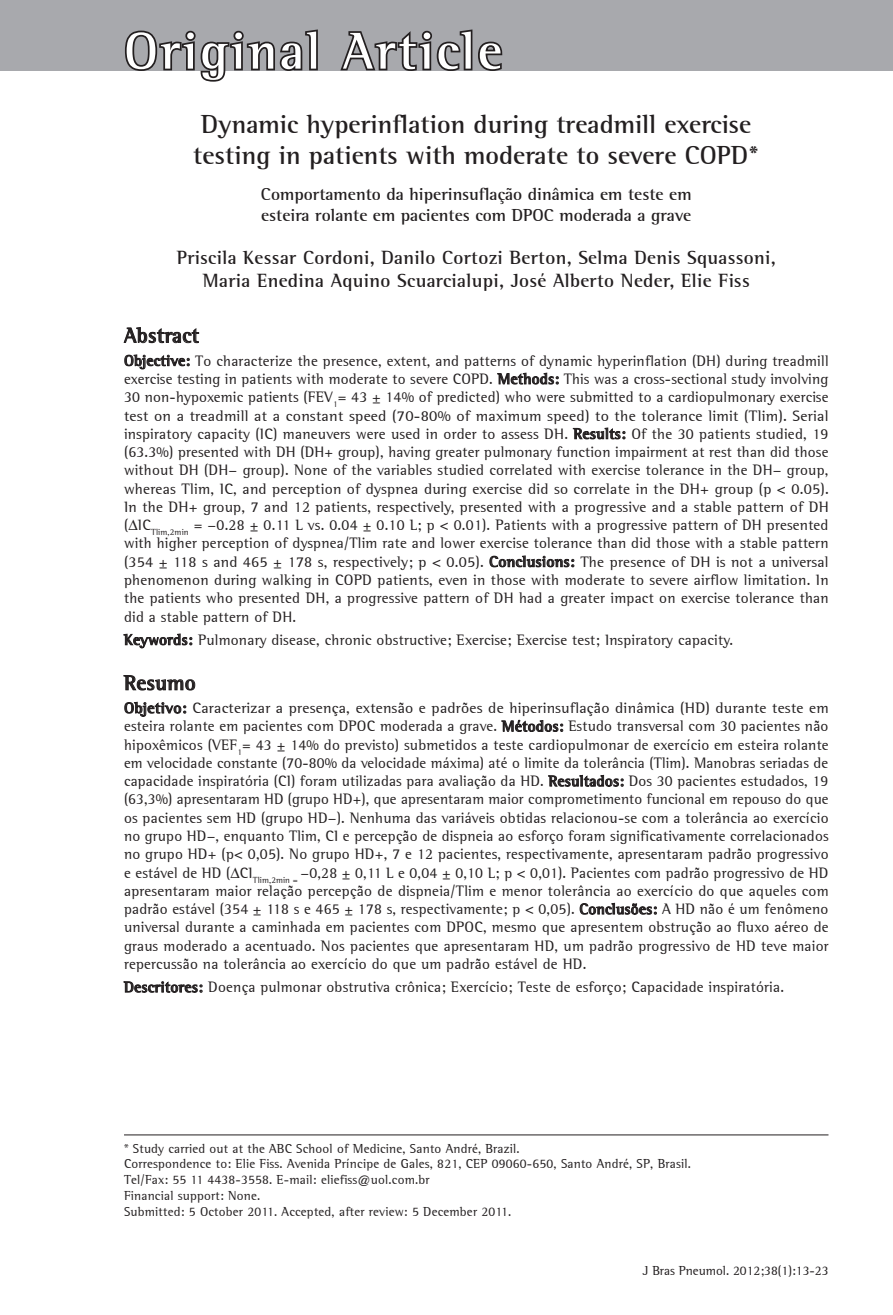
<style>
.page{position:relative;width:893px;height:1315px;background:#fff}
.page>*{position:absolute;margin:0;border:0;box-sizing:border-box;transform-origin:0 0}
.t1{font:700 52.5px "Libre Semi Serif S Si";letter-spacing:.05em;color:#fff}
.Título___1o_idioma{font:700 26.25px/31.5px "Libre Semi Serif S Si";color:#231f20;text-align:center}
.Resumo___título{font:700 21px "Libre Semi Serif S Si";letter-spacing:.015em;color:#231f20}
.Abstract___título{font:700 21px "Libre Semi Serif S Si";letter-spacing:.015em;color:#231f20}
.Autores{font:700 19.25px/23.1px "Libre Semi Serif S Si";letter-spacing:.015em;color:#231f20;text-align:center}
.Título___2o_idioma{font:700 17.5px/21px "Libre Semi Serif S Si";color:#231f20}
.Abstract{font:15.22px/18.2px "Libre Semi Serif S Si";letter-spacing:.015em;color:#231f20;text-align:justify;scale:1.04 1}
.Resumo{font:15.22px/18.2px "Libre Semi Serif S Si";letter-spacing:.015em;color:#231f20;text-align:justify}
.Keywords{font:15.22px "Libre Semi Serif S Si";letter-spacing:.015em;color:#231f20}
.Palavras-chave{font:15.22px "Libre Semi Serif S Si";letter-spacing:.015em;color:#231f20}
.Endereço{font:13.12px "Libre Semi Serif S Si";letter-spacing:.015em;color:#231f20}
.rodapé{font:13.12px "Libre Semi Serif S Si";color:#231f20}
.s1{font-weight:700}
</style>
<div class="page">
<div style="left:0;top:0;width:893px;height:70px;background:#a8a9ad"></div>
<svg style="left:124px;top:327px;width:75px;height:16px"></svg>
<svg style="left:125px;top:355px;width:64px;height:14px"></svg>
<svg style="left:497px;top:373px;width:61px;height:11px"></svg>
<svg style="left:573px;top:428px;width:52px;height:11px"></svg>
<svg style="left:490px;top:556px;width:84px;height:11px"></svg>
<svg style="left:124px;top:634px;width:68px;height:14px"></svg>
<svg style="left:124px;top:675px;width:71px;height:15px"></svg>
<svg style="left:125px;top:702px;width:61px;height:14px"></svg>
<svg style="left:502px;top:719px;width:61px;height:12px"></svg>
<svg style="left:548px;top:775px;width:75px;height:11px"></svg>
<svg style="left:580px;top:903px;width:77px;height:11px"></svg>
<svg style="left:124px;top:981px;width:78px;height:11px"></svg>
<hr style="left:124px;top:1134px;width:704px;height:1px;background:#231f20">
<svg style="left:123px;top:29px;width:197px;height:53px"></svg>
<svg style="left:338px;top:29px;width:166px;height:42px"></svg>
<h1 class="t1" style="left:124px;top:19px;width:380px">Original Article</h1>
<p class="Título___1o_idioma" style="left:193px;top:108px;width:568px">Dynamic hyperinflation during treadmill exercise testing in patients with moderate to severe COPD*</p>
<p class="Título___2o_idioma" style="left:261px;top:184px;width:432px">Comportamento da hiperinsuflação dinâmica em teste em esteira rolante em pacientes com DPOC moderada a grave</p>
<p class="Autores" style="left:177px;top:246px;width:601px">Priscila Kessar Cordoni, Danilo Cortozi Berton, Selma Denis Squassoni,<br>Maria Enedina Aquino Scuarcialupi, José Alberto Neder, Elie Fiss</p>
<p class="Resumo___título" style="left:124px;top:322px;width:76px">Abstract</p>
<p class="Resumo" style="left:124px;top:351px;width:706px"><span class="s1">Objective:</span> To characterize the presence, extent, and patterns of dynamic hyperinflation (DH) during treadmill exercise testing in patients with moderate to severe COPD. <span class="s1">Methods:</span> This was a cross-sectional study involving 30 non-hypoxemic patients (FEV<sub>1</sub>= 43 ± 14% of predicted) who were submitted to a cardiopulmonary exercise test on a treadmill at a constant speed (70-80% of maximum speed) to the tolerance limit (Tlim). Serial inspiratory capacity (IC) maneuvers were used in order to assess DH. <span class="s1">Results:</span> Of the 30 patients studied, 19 (63.3%) presented with DH (DH+ group), having greater pulmonary function impairment at rest than did those without DH (DH− group). None of the variables studied correlated with exercise tolerance in the DH− group, whereas Tlim, IC, and perception of dyspnea during exercise did so correlate in the DH+ group (p &lt; 0.05).<br>In the DH+ group, 7 and 12 patients, respectively, presented with a progressive and a stable pattern of DH ( IC<sub>Tlim,2min</sub> = −0.28 ± 0.11 L vs. 0.04 ± 0.10 L; p &lt; 0.01). Patients with a progressive pattern of DH presented with higher perception of dyspnea/Tlim rate and lower exercise tolerance than did those with a stable pattern (354 ± 118 s and 465 ± 178 s, respectively; p &lt; 0.05). <span class="s1">Conclusions:</span> The presence of DH is not a universal phenomenon during walking in COPD patients, even in those with moderate to severe airflow limitation. In the patients who presented DH, a progressive pattern of DH had a greater impact on exercise tolerance than did a stable pattern of DH.</p>
<p class="Palavras-chave" style="left:124px;top:630px;width:611px"><span class="s1">Keywords:</span> Pulmonary disease, chronic obstructive; Exercise; Exercise test; Inspiratory capacity.</p>
<p class="Abstract___título" style="left:124px;top:670px;width:73px">Resumo</p>
<p class="Abstract" style="left:124px;top:699px;width:679px"><span class="s1">Objetivo:</span> Caracterizar a presença, extensão e padrões de hiperinsuflação dinâmica (HD) durante teste em esteira rolante em pacientes com DPOC moderada a grave. <span class="s1">Métodos:</span> Estudo transversal com 30 pacientes não hipoxêmicos (VEF<sub>1</sub>= 43 ± 14% do previsto) submetidos a teste cardiopulmonar de exercício em esteira rolante em velocidade constante (70-80% da velocidade máxima) até o limite da tolerância (Tlim). Manobras seriadas de capacidade inspiratória (CI) foram utilizadas para avaliação da HD. <span class="s1">Resultados:</span> Dos 30 pacientes estudados, 19 (63,3%) apresentaram HD (grupo HD+), que apresentaram maior comprometimento funcional em repouso do que os pacientes sem HD (grupo HD−). Nenhuma das variáveis obtidas relacionou-se com a tolerância ao exercício no grupo HD−, enquanto Tlim, CI e percepção de dispneia ao esforço foram significativamente correlacionados no grupo HD+ (p&lt; 0,05). No grupo HD+, 7 e 12 pacientes, respectivamente, apresentaram padrão progressivo e estável de HD ( CI<sub>Tlim,2min</sub> <sub>=</sub> −0,28 ± 0,11 L e 0,04 ± 0,10 L; p &lt; 0,01). Pacientes com padrão progressivo de HD apresentaram maior relação percepção de dispneia/Tlim e menor tolerância ao exercício do que aqueles com padrão estável (354 ± 118 s e 465 ± 178 s, respectivamente; p &lt; 0,05). <span class="s1">Conclusões:</span> A HD não é um fenômeno universal durante a caminhada em pacientes com DPOC, mesmo que apresentem obstrução ao fluxo aéreo de graus moderado a acentuado. Nos pacientes que apresentaram HD, um padrão progressivo de HD teve maior repercussão na tolerância ao exercício do que um padrão estável de HD.</p>
<p class="Keywords" style="left:124px;top:978px;width:662px"><span class="s1">Descritores:</span> Doença pulmonar obstrutiva crônica; Exercício; Teste de esforço; Capacidade inspiratória.</p>
<p class="Endereço" style="left:124px;top:1140px;width:397px">* Study carried out at the ABC School of Medicine, Santo André, Brazil.</p>
<p class="Endereço" style="left:124px;top:1156px;width:568px">Correspondence to: Elie Fiss. Avenida Príncipe de Gales, 821, CEP 09060-650, Santo André, SP, Brasil.</p>
<p class="Endereço" style="left:124px;top:1172px;width:307px">Tel/Fax: 55 11 4438-3558. E-mail: eliefiss@uol.com.br</p>
<p class="Endereço" style="left:124px;top:1187px;width:138px">Financial support: None.</p>
<p class="Endereço" style="left:124px;top:1203px;width:389px">Submitted: 5 October 2011. Accepted, after review: 5 December 2011.</p>
<p class="rodapé" style="left:643px;top:1263px;width:187px">J Bras Pneumol. 2012;38(1):13-23</p>
</div>
